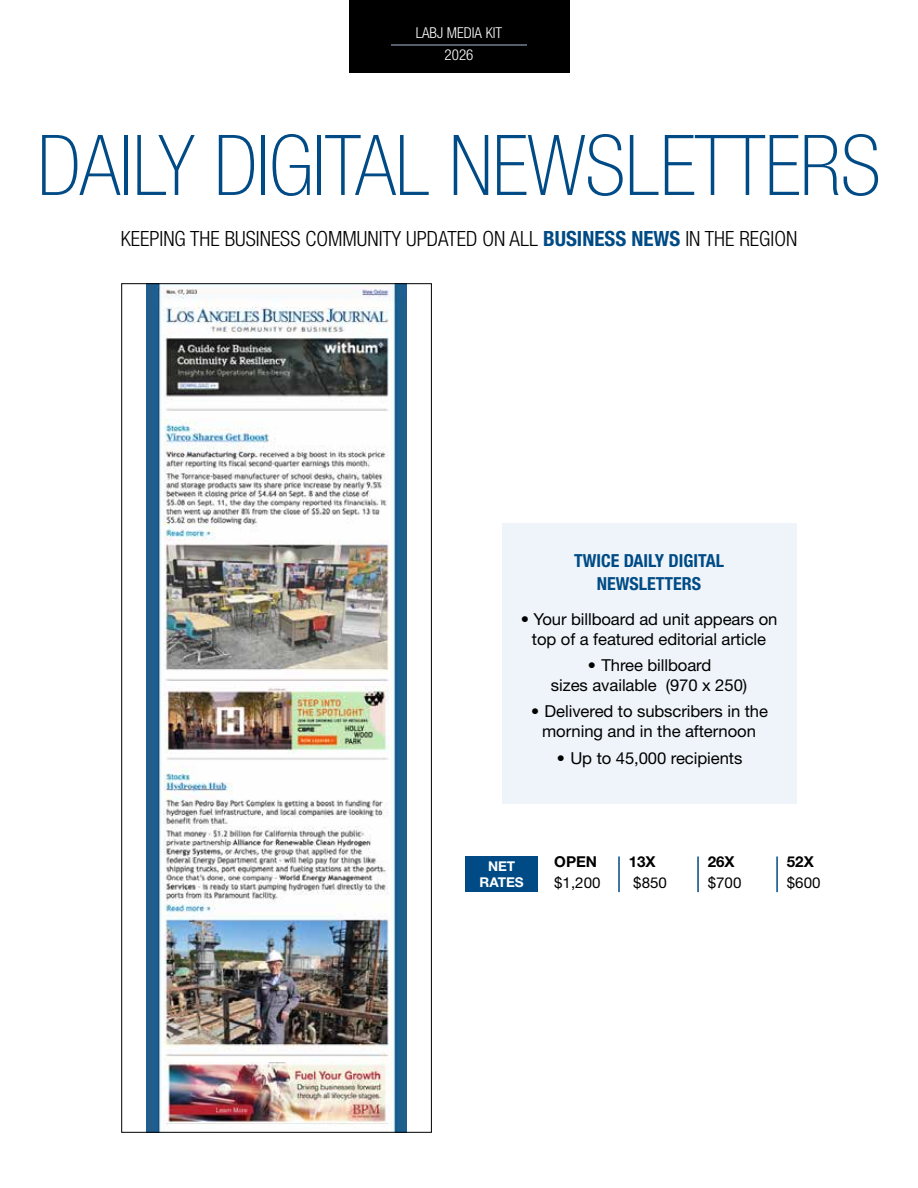
<style>
.page{position:relative;width:918px;height:1188px;background:#fff}
.page>*{position:absolute;margin:0;border:0;box-sizing:border-box;transform-origin:0 0}
.t1{font:100 condensed 84px "Helvetica Neue LT Std";letter-spacing:-.01em;color:#004b85}
.t2{font:300 condensed 21px "Helvetica Neue LT Std";color:#000}
.t3{font:700 condensed 18px/22.5px "Helvetica Neue LT Std";color:#004b85;text-align:center}
.t4{font:16.5px/19.8px "Helvetica Neue LT Std";letter-spacing:-.005em;color:#000;text-align:center}
.t5{font:15px "Helvetica Neue LT Std";color:#000}
.t6{font:300 condensed 15px/22.5px "Helvetica Neue LT Std";color:#fff;text-align:center}
.t7{font:700 15px "Helvetica Neue LT Std";color:#000}
.t8{font:700 13.5px/16.2px "Helvetica Neue LT Std";color:#fff;text-align:center}
.s1{font-weight:700;color:#004b85}
.s2{font-family:"Goudy Std"}
</style>
<div class="page">
<div style="left:349px;top:0;width:220px;height:73px;background:#000"></div>
<hr style="left:391px;top:45px;width:136px;height:1px;background:#acbbd7">
<img style="left:147px;top:286px;width:259px;height:844px">
<img style="left:165px;top:687px;width:224px;height:66px">
<img style="left:165px;top:1062px;width:224px;height:60px">
<div style="left:502px;top:524px;width:294px;height:280px;background:#eef4f9"></div>
<div style="left:466px;top:857px;width:72px;height:35px;background:#004b85"></div>
<hr style="left:618px;top:857px;width:2px;height:35px;background:#004b85">
<hr style="left:697px;top:857px;width:2px;height:35px;background:#004b85">
<hr style="left:776px;top:857px;width:2px;height:35px;background:#004b85">
<p class="t6" style="left:416px;top:21px;width:88px">LABJ MEDIA KIT<br>2026</p>
<h1 class="t1" style="left:37px;top:118px;width:846px">DAILY DIGITAL NEWSLETTERS</h1>
<p class="t2" style="left:121px;top:226px;width:678px">KEEPING THE BUSINESS COMMUNITY UPDATED ON ALL <span class="s1">BUSINESS NEWS</span> IN THE REGION</p>
<p class="t3" style="left:574px;top:550px;width:151px">TWICE DAILY DIGITAL<br>NEWSLETTERS</p>
<p class="t4" style="left:521px;top:609px;width:258px">• Your billboard ad unit appears on top of a featured editorial article</p>
<p class="t4" style="left:551px;top:655px;width:198px"><span class="s2">•</span> Three billboard<br>sizes available (970 x 250)</p>
<p class="t4" style="left:530px;top:701px;width:240px"><span class="s2">•</span> Delivered to subscribers in the morning and in the afternoon</p>
<p class="t4" style="left:556px;top:748px;width:188px"><span class="s2">•</span> Up to 45,000 recipients</p>
<p class="t8" style="left:480px;top:858px;width:46px">NET<br>RATES</p>
<p class="t7" style="left:554px;top:853px;width:44px">OPEN</p>
<p class="t5" style="left:554px;top:874px;width:48px">$1,200</p>
<p class="t7" style="left:629px;top:853px;width:28px">13X</p>
<p class="t5" style="left:633px;top:874px;width:35px">$850</p>
<p class="t7" style="left:708px;top:853px;width:28px">26X</p>
<p class="t5" style="left:708px;top:874px;width:35px">$700</p>
<p class="t7" style="left:787px;top:853px;width:28px">52X</p>
<p class="t5" style="left:787px;top:874px;width:35px">$600</p>
</div>
